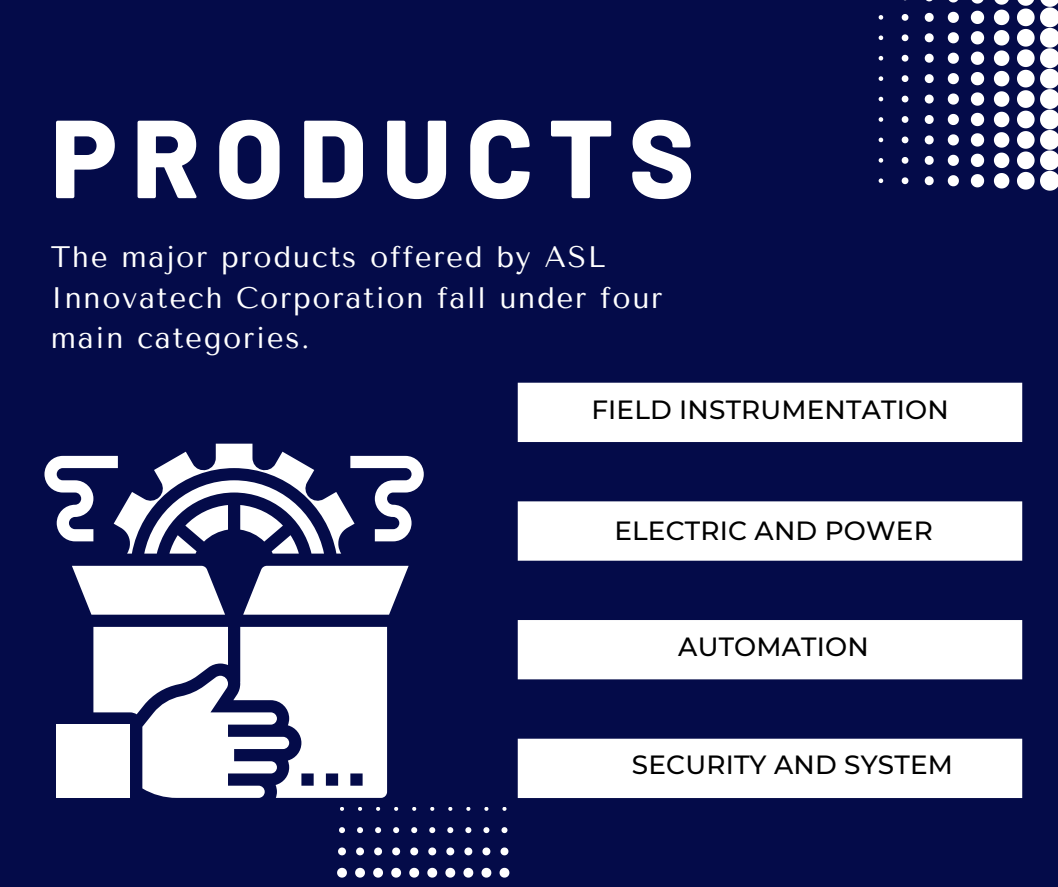
<style>
.page{position:relative;width:1058px;height:887px;background:#fff}
.page>*{position:absolute;margin:0;border:0;box-sizing:border-box;transform-origin:0 0}
.t1{font:800 110.7px "Barlow";letter-spacing:.135em;color:#fff}
.t2{font:29.55px/40.5px "Tenor Sans";letter-spacing:.055em;color:#fff}
.t3{font:500 26.25px "Montserrat";letter-spacing:.005em;color:#000}
</style>
<div class="page">
<div style="left:0;top:0;width:1058px;height:886px;background:#040b49"></div>
<svg style="left:518px;top:382px;width:504px;height:416px;fill:#fff"></svg>
<svg style="left:499px;top:867px;width:10px;height:10px"></svg>
<svg style="left:500px;top:847px;width:8px;height:8px"></svg>
<svg style="left:501px;top:827px;width:6px;height:6px"></svg>
<svg style="left:502px;top:807px;width:4px;height:3px"></svg>
<svg style="left:481px;top:867px;width:10px;height:10px"></svg>
<svg style="left:482px;top:847px;width:8px;height:8px"></svg>
<svg style="left:483px;top:827px;width:6px;height:6px"></svg>
<svg style="left:484px;top:807px;width:4px;height:3px"></svg>
<svg style="left:463px;top:867px;width:10px;height:10px"></svg>
<svg style="left:464px;top:847px;width:8px;height:8px"></svg>
<svg style="left:465px;top:827px;width:6px;height:6px"></svg>
<svg style="left:466px;top:807px;width:4px;height:3px"></svg>
<svg style="left:445px;top:867px;width:10px;height:10px"></svg>
<svg style="left:446px;top:847px;width:8px;height:8px"></svg>
<svg style="left:447px;top:827px;width:6px;height:6px"></svg>
<svg style="left:448px;top:807px;width:4px;height:3px"></svg>
<svg style="left:427px;top:867px;width:10px;height:10px"></svg>
<svg style="left:428px;top:847px;width:8px;height:8px"></svg>
<svg style="left:429px;top:827px;width:6px;height:6px"></svg>
<svg style="left:430px;top:807px;width:4px;height:3px"></svg>
<svg style="left:409px;top:867px;width:10px;height:10px"></svg>
<svg style="left:410px;top:847px;width:8px;height:8px"></svg>
<svg style="left:411px;top:827px;width:6px;height:6px"></svg>
<svg style="left:412px;top:807px;width:4px;height:3px"></svg>
<svg style="left:391px;top:867px;width:10px;height:10px"></svg>
<svg style="left:392px;top:847px;width:8px;height:8px"></svg>
<svg style="left:393px;top:827px;width:6px;height:6px"></svg>
<svg style="left:394px;top:807px;width:4px;height:3px"></svg>
<svg style="left:373px;top:867px;width:10px;height:10px"></svg>
<svg style="left:374px;top:847px;width:8px;height:8px"></svg>
<svg style="left:375px;top:827px;width:6px;height:6px"></svg>
<svg style="left:376px;top:807px;width:4px;height:3px"></svg>
<svg style="left:355px;top:867px;width:10px;height:10px"></svg>
<svg style="left:356px;top:847px;width:8px;height:8px"></svg>
<svg style="left:357px;top:827px;width:6px;height:6px"></svg>
<svg style="left:358px;top:807px;width:4px;height:3px"></svg>
<svg style="left:337px;top:867px;width:10px;height:10px"></svg>
<svg style="left:338px;top:847px;width:8px;height:8px"></svg>
<svg style="left:339px;top:827px;width:6px;height:6px"></svg>
<svg style="left:340px;top:807px;width:4px;height:3px"></svg>
<svg style="left:72px;top:565px;width:153px;height:49px;background:#dbdce5"></svg>
<div style="left:57px;top:724px;width:73px;height:73px;background:#fff"></div>
<svg style="left:243px;top:565px;width:165px;height:49px;background:#dedee7"></svg>
<svg style="left:93px;top:627px;width:294px;height:170px"></svg>
<svg style="left:44px;top:443px;width:380px;height:110px"></svg>
<svg style="left:971px;top:0;width:13px;height:4px"></svg>
<svg style="left:948px;top:0;width:10px;height:3px"></svg>
<svg style="left:970px;top:11px;width:14px;height:13px"></svg>
<svg style="left:947px;top:12px;width:11px;height:11px"></svg>
<svg style="left:924px;top:13px;width:9px;height:9px"></svg>
<svg style="left:901px;top:14px;width:7px;height:7px"></svg>
<svg style="left:878px;top:15px;width:5px;height:5px"></svg>
<svg style="left:970px;top:31px;width:14px;height:13px"></svg>
<svg style="left:947px;top:32px;width:11px;height:11px"></svg>
<svg style="left:924px;top:33px;width:9px;height:9px"></svg>
<svg style="left:901px;top:34px;width:7px;height:7px"></svg>
<svg style="left:878px;top:35px;width:5px;height:5px"></svg>
<svg style="left:970px;top:52px;width:14px;height:13px"></svg>
<svg style="left:947px;top:53px;width:11px;height:11px"></svg>
<svg style="left:924px;top:54px;width:9px;height:9px"></svg>
<svg style="left:901px;top:55px;width:7px;height:7px"></svg>
<svg style="left:878px;top:56px;width:5px;height:4px"></svg>
<svg style="left:970px;top:72px;width:14px;height:13px"></svg>
<svg style="left:947px;top:73px;width:11px;height:11px"></svg>
<svg style="left:924px;top:74px;width:9px;height:9px"></svg>
<svg style="left:901px;top:75px;width:7px;height:7px"></svg>
<svg style="left:878px;top:76px;width:5px;height:5px"></svg>
<svg style="left:970px;top:92px;width:14px;height:14px"></svg>
<svg style="left:947px;top:93px;width:11px;height:12px"></svg>
<svg style="left:924px;top:95px;width:9px;height:8px"></svg>
<svg style="left:901px;top:96px;width:7px;height:6px"></svg>
<svg style="left:878px;top:97px;width:5px;height:4px"></svg>
<svg style="left:970px;top:113px;width:14px;height:13px"></svg>
<svg style="left:947px;top:114px;width:11px;height:11px"></svg>
<svg style="left:924px;top:115px;width:9px;height:9px"></svg>
<svg style="left:901px;top:116px;width:7px;height:7px"></svg>
<svg style="left:878px;top:117px;width:5px;height:5px"></svg>
<svg style="left:970px;top:133px;width:14px;height:13px"></svg>
<svg style="left:947px;top:134px;width:11px;height:11px"></svg>
<svg style="left:924px;top:135px;width:9px;height:9px"></svg>
<svg style="left:901px;top:136px;width:7px;height:7px"></svg>
<svg style="left:878px;top:138px;width:5px;height:4px"></svg>
<svg style="left:970px;top:154px;width:14px;height:13px"></svg>
<svg style="left:947px;top:155px;width:11px;height:11px"></svg>
<svg style="left:924px;top:156px;width:9px;height:9px"></svg>
<svg style="left:901px;top:157px;width:7px;height:7px"></svg>
<svg style="left:878px;top:158px;width:5px;height:5px"></svg>
<svg style="left:1040px;top:0;width:18px;height:191px;background:#cccdda"></svg>
<svg style="left:1017px;top:0;width:17px;height:189px"></svg>
<svg style="left:993px;top:0;width:16px;height:188px"></svg>
<svg style="left:970px;top:174px;width:14px;height:13px"></svg>
<svg style="left:947px;top:175px;width:11px;height:11px"></svg>
<svg style="left:924px;top:176px;width:9px;height:9px"></svg>
<svg style="left:901px;top:177px;width:7px;height:7px"></svg>
<svg style="left:878px;top:178px;width:5px;height:5px"></svg>
<p class="t1" style="left:51px;top:87px;width:645px">PRODUCTS</p>
<p class="t2" style="left:51px;top:237px;width:613px">The major products offered by ASL<br>Innovatech Corporation fall under four main categories.</p>
<p class="t3" style="left:591px;top:393px;width:359px">FIELD INSTRUMENTATION</p>
<p class="t3" style="left:614px;top:514px;width:320px">ELECTRIC AND POWER</p>
<p class="t3" style="left:678px;top:630px;width:192px">AUTOMATION</p>
<p class="t3" style="left:632px;top:748px;width:322px">SECURITY AND SYSTEM</p>
</div>
